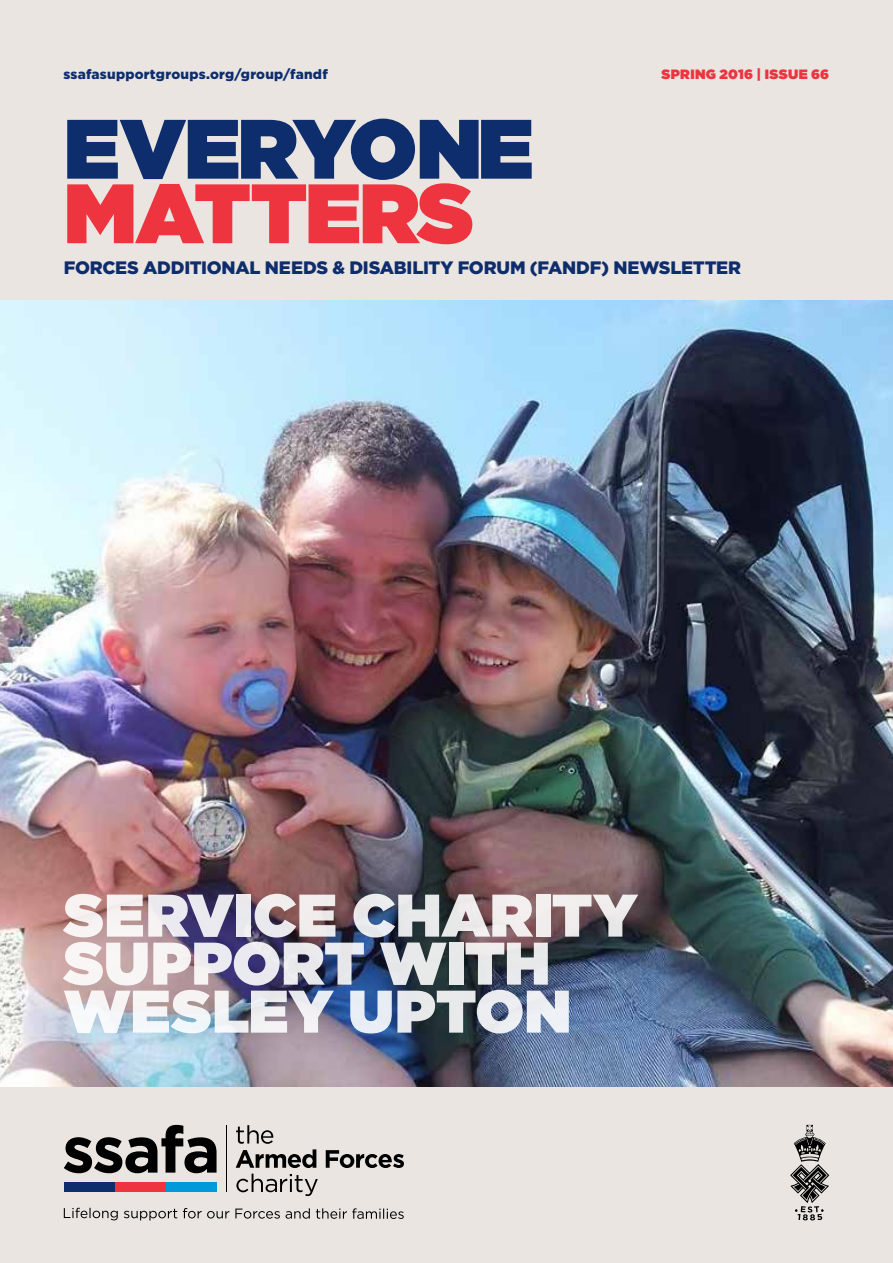
<style>
.page{position:relative;width:893px;height:1263px;background:#eae5e0}
.page>*{position:absolute;margin:0;border:0;box-sizing:border-box;transform-origin:0 0}
.t1{font:900 84px "Gotham";letter-spacing:-.03em;color:#0e2d6d}
.t2{font:900 84px "Gotham";letter-spacing:-.02em;color:#ee343f}
.t3{font:900 60px/48px "Gotham";letter-spacing:.005em;color:#fff}
.t4{font:900 18px "Gotham";letter-spacing:-.015em;color:#0e2d6d}
.t5{font:900 13.5px "Gotham";letter-spacing:.02em;color:#0e2d6d}
.t6{font:900 13.5px "Gotham";letter-spacing:.025em;color:#ee343f}
</style>
<div class="page">
<img style="left:0;top:301px;width:893px;height:786px">
<svg style="left:236px;top:1125px;width:80px;height:43px"></svg>
<svg style="left:326px;top:1150px;width:78px;height:18px"></svg>
<svg style="left:236px;top:1174px;width:82px;height:22px"></svg>
<svg style="left:64px;top:1208px;width:54px;height:12px"></svg>
<svg style="left:124px;top:1209px;width:53px;height:11px"></svg>
<svg style="left:183px;top:1208px;width:46px;height:10px"></svg>
<svg style="left:235px;top:1208px;width:45px;height:11px"></svg>
<svg style="left:286px;top:1208px;width:24px;height:11px"></svg>
<svg style="left:316px;top:1208px;width:88px;height:11px"></svg>
<hr style="left:226px;top:1125px;width:1px;height:67px;background:#000">
<svg style="left:64px;top:1125px;width:153px;height:48px"></svg>
<div style="left:64px;top:1182px;width:51px;height:10px;background:#0e2d6d"></div>
<div style="left:115px;top:1182px;width:51px;height:10px;background:#ee343f"></div>
<div style="left:166px;top:1182px;width:51px;height:10px;background:#009ada"></div>
<svg style="left:790px;top:1125px;width:39px;height:95px"></svg>
<p class="t5" style="left:63px;top:64px;width:266px">ssafasupportgroups.org/group/fandf</p>
<p class="t6" style="left:661px;top:64px;width:169px">SPRING 2016 | ISSUE 66</p>
<h1 class="t1" style="left:64px;top:89px;width:471px">EVERYONE</h1>
<h1 class="t2" style="left:64px;top:153px;width:411px">MATTERS</h1>
<p class="t4" style="left:64px;top:255px;width:679px">FORCES ADDITIONAL NEEDS &amp; DISABILITY FORUM (FANDF) NEWSLETTER</p>
<h2 class="t3" style="left:64px;top:890px;width:575px">SERVICE CHARITY<br>SUPPORT WITH<br>WESLEY UPTON</h2>
</div>
